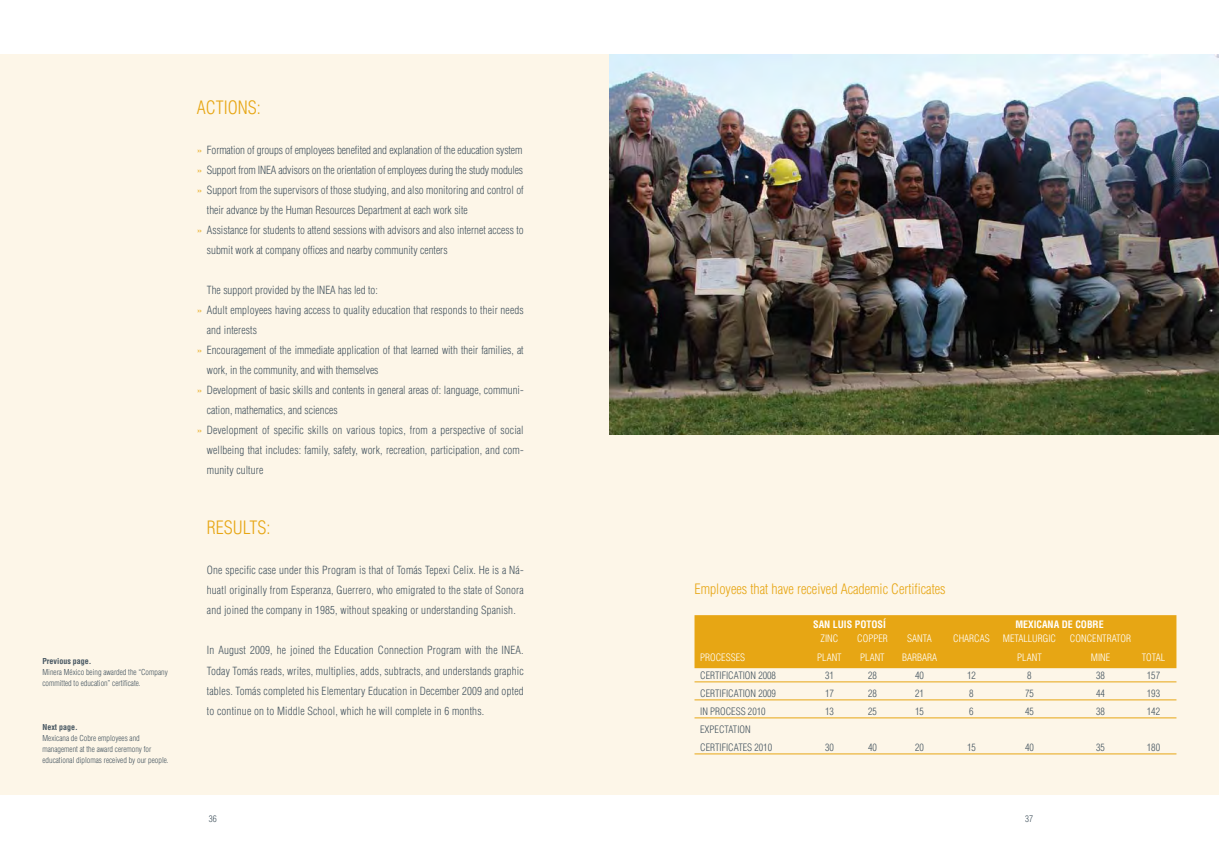
<style>
.page{position:relative;width:1219px;height:865px;background:#fff}
.page>*{position:absolute;margin:0;border:0;box-sizing:border-box;transform-origin:0 0}
.t1{font:300 condensed 18px "Helvetica";color:#e7a614}
.t2{font:300 condensed 14px "Helvetica";color:#e7a614}
.t3{font:300 condensed 11px/20px "Helvetica";color:#455560;text-align:justify}
.t4{font:300 condensed 10px/18px "Helvetica";color:#455560}
.t5{font:300 condensed 10px "Helvetica";color:#fff}
.t6{font:700 condensed 10px "Helvetica";color:#fff}
.t7{font:300 condensed 9px "Helvetica";color:#455560}
.t8{font:300 condensed 8px/11px "Helvetica";color:#455560}
.t9{font:700 condensed 8px "Helvetica";color:#455560}
.s1{color:#e7a614}
</style>
<div class="page">
<div style="left:0;top:54px;width:1218px;height:740px;background:#fdf6e8"></div>
<img style="left:609px;top:54px;width:609px;height:380px">
<div style="left:694px;top:615px;width:482px;height:53px;background:#e7a614"></div>
<hr style="left:694px;top:681px;width:482px;height:1px;background:#e7a614">
<hr style="left:694px;top:699px;width:482px;height:1px;background:#e7a614">
<hr style="left:694px;top:717px;width:482px;height:1px;background:#e7a614">
<hr style="left:694px;top:753px;width:482px;height:1px;background:#e7a614">
<p class="t9" style="left:43px;top:656px;width:51px">Previous page.</p>
<p class="t8" style="left:43px;top:666px;width:127px">Minera México being awarded the “Company committed to education” certificate.</p>
<p class="t9" style="left:43px;top:722px;width:37px">Next page.</p>
<p class="t8" style="left:43px;top:732px;width:128px">Mexicana de Cobre employees and management at the award ceremony for educational diplomas received by our people.</p>
<h1 class="t1" style="left:197px;top:96px;width:66px">ACTIONS:</h1>
<p class="t3" style="left:197px;top:140px;width:327px"><span class="s1">»</span> Formation of groups of employees benefited and explanation of the education system</p>
<p class="t3" style="left:197px;top:160px;width:328px"><span class="s1">»</span> Support from INEA advisors on the orientation of employees during the study modules</p>
<p class="t3" style="left:197px;top:180px;width:328px"><span class="s1">»</span> Support from the supervisors of those studying, and also monitoring and control of</p>
<p class="t3" style="left:207px;top:200px;width:262px">their advance by the Human Resources Department at each work site</p>
<p class="t3" style="left:197px;top:220px;width:328px"><span class="s1">»</span> Assistance for students to attend sessions with advisors and also internet access to</p>
<p class="t3" style="left:207px;top:240px;width:242px">submit work at company offices and nearby community centers</p>
<p class="t3" style="left:207px;top:280px;width:173px">The support provided by the INEA has led to:</p>
<p class="t3" style="left:197px;top:300px;width:328px"><span class="s1">»</span> Adult employees having access to quality education that responds to their needs</p>
<p class="t3" style="left:207px;top:320px;width:52px">and interests</p>
<p class="t3" style="left:197px;top:340px;width:328px"><span class="s1">»</span> Encouragement of the immediate application of that learned with their families, at</p>
<p class="t3" style="left:207px;top:360px;width:173px">work, in the community, and with themselves</p>
<p class="t3" style="left:197px;top:380px;width:328px"><span class="s1">»</span> Development of basic skills and contents in general areas of: language, communi-</p>
<p class="t3" style="left:207px;top:400px;width:132px">cation, mathematics, and sciences</p>
<p class="t3" style="left:197px;top:420px;width:328px"><span class="s1">»</span> Development of specific skills on various topics, from a perspective of social</p>
<p class="t3" style="left:207px;top:440px;width:318px">wellbeing that includes: family, safety, work, recreation, participation, and com-</p>
<p class="t3" style="left:207px;top:460px;width:58px">munity culture</p>
<h1 class="t1" style="left:207px;top:516px;width:65px">RESULTS:</h1>
<p class="t3" style="left:207px;top:560px;width:318px">One specific case under this Program is that of Tomás Tepexi Celix. He is a Ná&shy;huatl originally from Esperanza, Guerrero, who emigrated to the state of Sonora and joined the company in 1985, without speaking or understanding Spanish.</p>
<p class="t3" style="left:207px;top:640px;width:318px">In August 2009, he joined the Education Connection Program with the INEA.<br>Today Tomás reads, writes, multiplies, adds, subtracts, and understands graphic tables. Tomás completed his Elementary Education in December 2009 and opted to continue on to Middle School, which he will complete in 6 months.</p>
<p class="t2" style="left:694px;top:580px;width:253px">Employees that have received Academic Certificates</p>
<p class="t6" style="left:813px;top:618px;width:74px">SAN LUIS POTOSÍ</p>
<p class="t6" style="left:1015px;top:618px;width:90px">MEXICANA DE COBRE</p>
<p class="t5" style="left:821px;top:632px;width:19px">ZINC</p>
<p class="t5" style="left:857px;top:632px;width:32px">COPPER</p>
<p class="t5" style="left:907px;top:632px;width:26px">SANTA</p>
<p class="t5" style="left:953px;top:632px;width:38px">CHARCAS</p>
<p class="t5" style="left:1003px;top:632px;width:55px">METALLURGIC</p>
<p class="t5" style="left:1070px;top:632px;width:63px">CONCENTRATOR</p>
<p class="t5" style="left:700px;top:650px;width:46px">PROCESSES</p>
<p class="t5" style="left:817px;top:650px;width:26px">PLANT</p>
<p class="t5" style="left:860px;top:650px;width:26px">PLANT</p>
<p class="t5" style="left:902px;top:650px;width:36px">BARBARA</p>
<p class="t5" style="left:1017px;top:650px;width:26px">PLANT</p>
<p class="t5" style="left:1091px;top:650px;width:21px">MINE</p>
<p class="t5" style="left:1142px;top:650px;width:25px">TOTAL</p>
<p class="t4" style="left:700px;top:665px;width:77px">CERTIFICATION 2008</p>
<p class="t4" style="left:825px;top:665px;width:10px">31</p>
<p class="t4" style="left:868px;top:665px;width:10px">28</p>
<p class="t4" style="left:915px;top:665px;width:10px">40</p>
<p class="t4" style="left:967px;top:665px;width:10px">12</p>
<p class="t4" style="left:1027px;top:665px;width:6px">8</p>
<p class="t4" style="left:1096px;top:665px;width:10px">38</p>
<p class="t4" style="left:1147px;top:665px;width:15px">157</p>
<p class="t4" style="left:700px;top:683px;width:77px">CERTIFICATION 2009</p>
<p class="t4" style="left:825px;top:683px;width:10px">17</p>
<p class="t4" style="left:868px;top:683px;width:10px">28</p>
<p class="t4" style="left:915px;top:683px;width:10px">21</p>
<p class="t4" style="left:969px;top:683px;width:6px">8</p>
<p class="t4" style="left:1025px;top:683px;width:10px">75</p>
<p class="t4" style="left:1096px;top:683px;width:10px">44</p>
<p class="t4" style="left:1147px;top:683px;width:15px">193</p>
<p class="t4" style="left:700px;top:701px;width:67px">IN PROCESS 2010</p>
<p class="t4" style="left:825px;top:701px;width:10px">13</p>
<p class="t4" style="left:868px;top:701px;width:10px">25</p>
<p class="t4" style="left:915px;top:701px;width:10px">15</p>
<p class="t4" style="left:969px;top:701px;width:6px">6</p>
<p class="t4" style="left:1025px;top:701px;width:10px">45</p>
<p class="t4" style="left:1096px;top:701px;width:10px">38</p>
<p class="t4" style="left:1147px;top:701px;width:15px">142</p>
<p class="t4" style="left:700px;top:719px;width:74px">EXPECTATION<br>CERTIFICATES 2010</p>
<p class="t4" style="left:825px;top:737px;width:10px">30</p>
<p class="t4" style="left:868px;top:737px;width:10px">40</p>
<p class="t4" style="left:915px;top:737px;width:10px">20</p>
<p class="t4" style="left:967px;top:737px;width:10px">15</p>
<p class="t4" style="left:1025px;top:737px;width:10px">40</p>
<p class="t4" style="left:1096px;top:737px;width:10px">35</p>
<p class="t4" style="left:1147px;top:737px;width:15px">180</p>
<p class="t7" style="left:209px;top:812px;width:9px">36</p>
<p class="t7" style="left:1025px;top:812px;width:9px">37</p>
</div>
